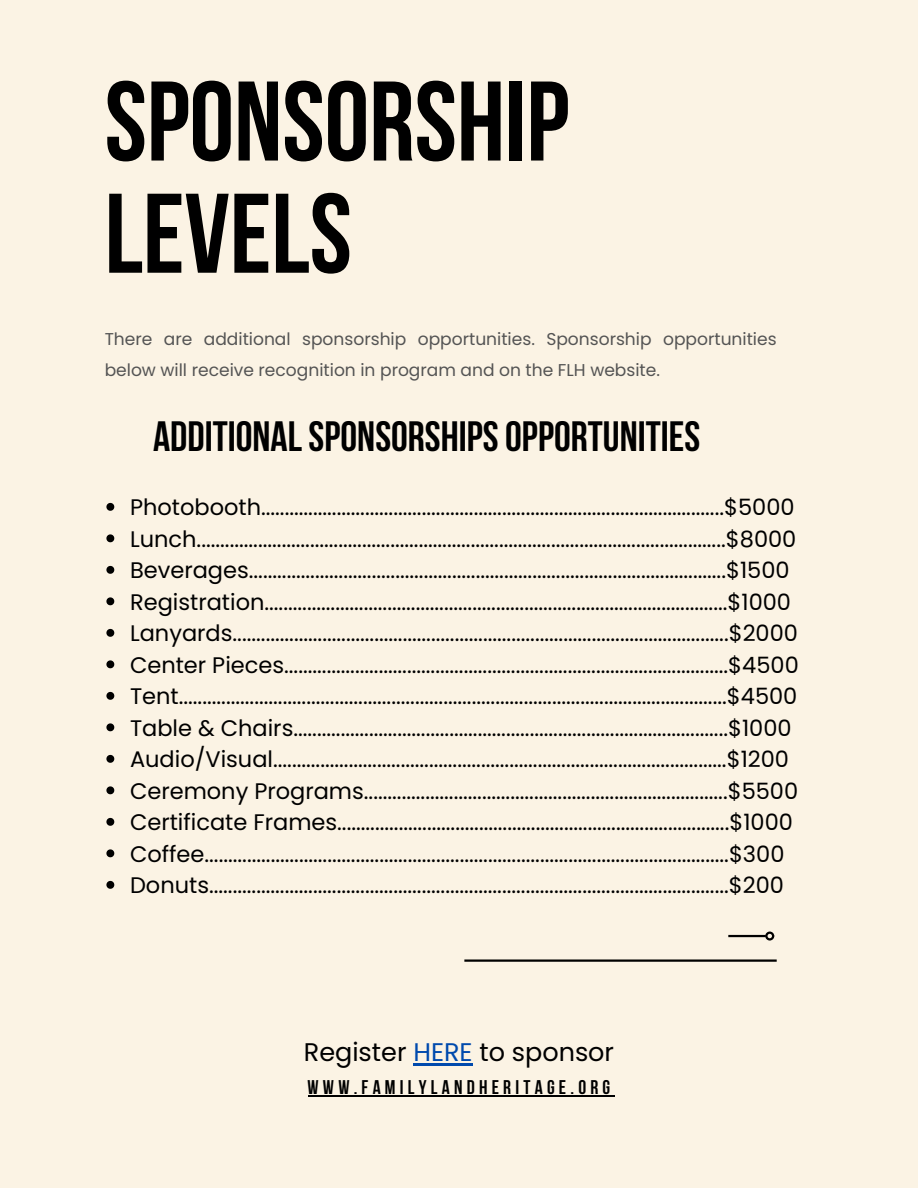
<style>
.page{position:relative;width:918px;height:1188px;background:#fbf3e4}
.page>*{position:absolute;margin:0;border:0;box-sizing:border-box;transform-origin:0 0}
.t1{font:700 112.95px/112.2px "Bebas Neue";color:#000}
.t2{font:700 42.3px "Bebas Neue";color:#000}
.t3{font:25.5px "Poppins";color:#000}
.t4{font:22.5px/31.5px "Poppins";color:#000}
.t5{font:700 19.8px "Bebas Neue";letter-spacing:.215em;color:#000}
.t6{font:17.1px/30.3px "Poppins";color:#545454}
.s1{color:#004aad}
</style>
<div class="page">
<hr style="left:728px;top:935px;width:38px;height:2px;background:#000">
<div style="left:765px;top:932px;width:9px;height:9px;border:2px solid #000;border-radius:50%"></div>
<hr style="left:464px;top:959px;width:313px;height:3px;background:#000">
<hr style="left:308px;top:1096px;width:307px;height:1px;background:#000">
<svg style="left:106px;top:503px;width:8px;height:8px"></svg>
<svg style="left:106px;top:534px;width:8px;height:8px"></svg>
<svg style="left:106px;top:566px;width:8px;height:8px"></svg>
<svg style="left:106px;top:597px;width:8px;height:8px"></svg>
<svg style="left:106px;top:629px;width:8px;height:8px"></svg>
<svg style="left:106px;top:660px;width:8px;height:8px"></svg>
<svg style="left:106px;top:692px;width:8px;height:8px"></svg>
<svg style="left:106px;top:723px;width:8px;height:8px"></svg>
<svg style="left:106px;top:755px;width:8px;height:8px"></svg>
<svg style="left:106px;top:786px;width:8px;height:8px"></svg>
<svg style="left:106px;top:818px;width:8px;height:8px"></svg>
<svg style="left:106px;top:849px;width:8px;height:8px"></svg>
<svg style="left:106px;top:881px;width:8px;height:8px"></svg>
<hr style="left:413px;top:1063px;width:60px;height:3px;background:#004aad">
<h1 class="t1" style="left:105px;top:76px;width:466px">SPONSORSHIP<br>LEVELS</h1>
<p class="t6" style="left:105px;top:324px;width:673px">There are additional sponsorship opportunities. Sponsorship opportunities below will receive recognition in program and on the FLH website.</p>
<h2 class="t2" style="left:153px;top:419px;width:549px">ADDITIONALSPONSORSHIPSOPPORTUNITIES</h2>
<p class="t4" style="left:130px;top:492px;width:670px">Photobooth..................................................................................................$5000<br>Lunch................................................................................................................$8000<br>Beverages.....................................................................................................$1500<br>Registration..................................................................................................$1000<br>Lanyards.........................................................................................................$2000<br>Center Pieces..............................................................................................$4500<br>Tent....................................................................................................................$4500<br>Table &amp; Chairs............................................................................................$1000<br>Audio/Visual................................................................................................$1200<br>Ceremony Programs.............................................................................$5500<br>Certificate Frames...................................................................................$1000<br>Coffee...............................................................................................................$300<br>Donuts..............................................................................................................$200</p>
<p class="t3" style="left:304px;top:1034px;width:312px">Register <span class="s1">HERE</span> to sponsor</p>
<p class="t5" style="left:308px;top:1080px;width:304px">WWW.FAMILYLANDHERITAGE.ORG</p>
</div>
